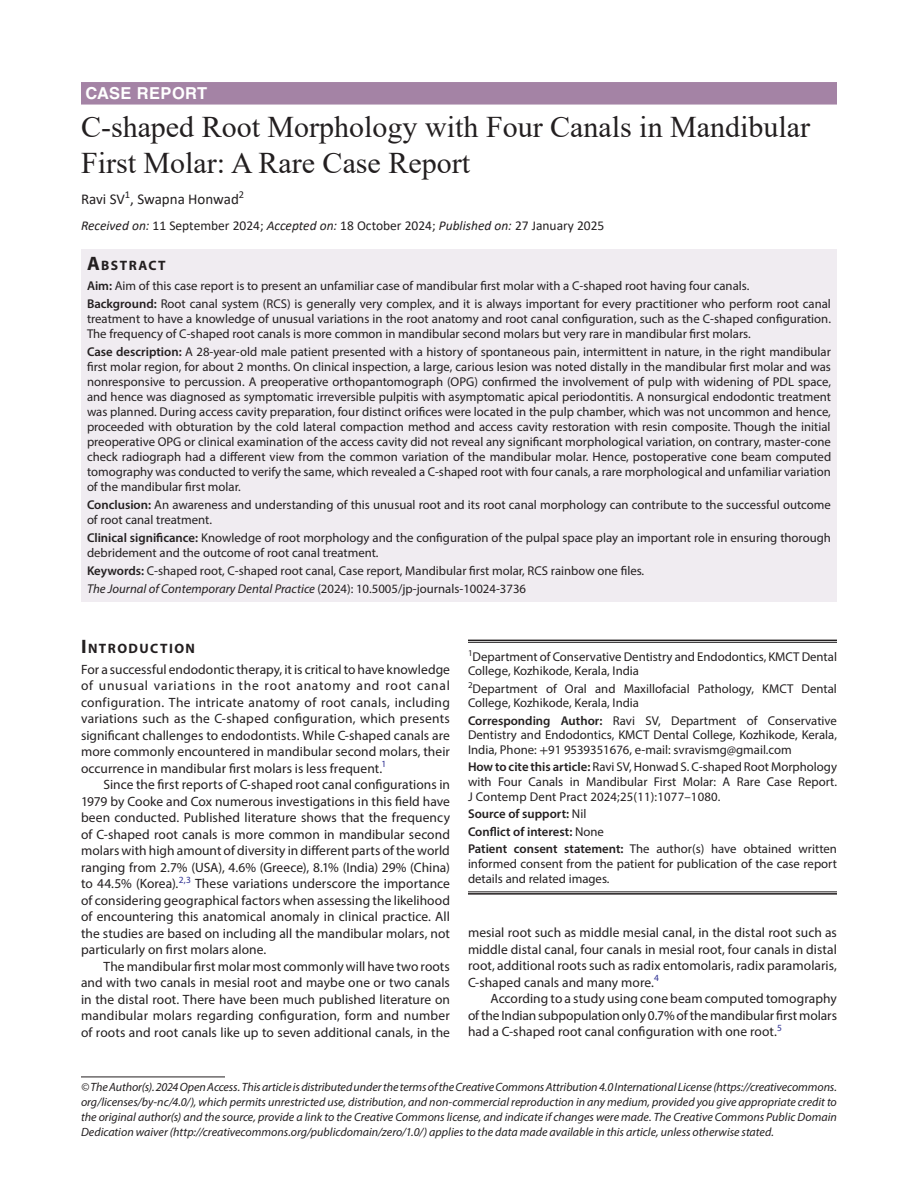
<style>
.page{position:relative;width:918px;height:1188px;background:#fff}
.page>*{position:absolute;margin:0;border:0;box-sizing:border-box;transform-origin:0 0}
.t1{font:30px/36px "Times New Roman";color:#231f20}
.ArticleType{font:700 16.5px "Helvetica LT Std";letter-spacing:.025em;color:#fff}
.AuthorName{font:15px "Calibri";color:#231f20}
.Head-1-first{font:700 13.65px "Myriad Pro";letter-spacing:.105em;color:#231f20}
.AbstractTitle{font:700 13.65px "Myriad Pro";letter-spacing:.105em;color:#231f20}
.Para-Indent{font:13.5px/16.5px "Myriad Pro";color:#231f20;text-align:justify}
.Para-NoIndent{font:13.5px/16.5px "Myriad Pro";color:#231f20;text-align:justify}
.PAS_History{font:13.5px "Calibri";color:#231f20}
.Abstract-Para-first{font:12.75px/15px "Myriad Pro";color:#231f20;text-align:justify}
.Corresponding_Author{font:12.75px/14.5px "Myriad Pro";color:#231f20;text-align:justify}
.How_to_Cite{font:12.75px/14.5px "Myriad Pro";letter-spacing:.01em;color:#231f20;text-align:justify}
.COI{font:12.75px/14.7px "Myriad Pro";color:#231f20;text-align:justify}
.Keywords{font:12.75px "Myriad Pro";color:#231f20}
.Affiliation-first{font:12.75px/14.5px "Myriad Pro";color:#231f20}
.Affiliation{font:12.75px/14.5px "Myriad Pro";color:#231f20}
.JT_DOI{font:italic 12.75px "Myriad Pro";color:#231f20}
.Source{font:600 12.75px "Myriad Pro";color:#231f20}
.FootNote{font:italic 12px/15px "Myriad Pro";color:#231f20;text-align:justify}
.s1{font-style:italic}
.s2{font-size:19.5px}
.s3{font-weight:600}
.s4{font-style:normal}
.s5{font-family:"STIX General"}
.s6{font-weight:400}
</style>
<div class="page">
<div style="left:81px;top:82px;width:756px;height:23px;background:#a483a5"></div>
<div style="left:81px;top:250px;width:756px;height:25px;background:#f0ecf1"></div>
<div style="left:81px;top:274px;width:756px;height:25px;background:#f0ecf1"></div>
<div style="left:81px;top:292px;width:756px;height:55px;background:#f0ecf1"></div>
<div style="left:81px;top:340px;width:756px;height:160px;background:#f0ecf1"></div>
<div style="left:81px;top:493px;width:756px;height:40px;background:#f0ecf1"></div>
<div style="left:81px;top:526px;width:756px;height:40px;background:#f0ecf1"></div>
<div style="left:81px;top:559px;width:756px;height:25px;background:#f0ecf1"></div>
<div style="left:81px;top:577px;width:756px;height:25px;background:#f0ecf1"></div>
<hr style="left:81px;top:1077px;width:144px;height:1px;background:#231f20">
<hr style="left:468px;top:640px;width:369px;height:1px;background:#231f20">
<hr style="left:468px;top:642px;width:369px;height:1px;background:#231f20">
<hr style="left:468px;top:892px;width:369px;height:1px;background:#231f20">
<hr style="left:468px;top:893px;width:369px;height:2px;background:#231f20">
<p class="ArticleType" style="left:86px;top:83px;width:123px">CASE REPORT</p>
<p class="t1" style="left:81px;top:108px;width:731px">C-shaped Root Morphology with Four Canals in Mandibular<br>First Molar: A Rare Case Report</p>
<p class="AuthorName" style="left:81px;top:189px;width:165px">Ravi SV<sup>1</sup>, Swapna Honwad<sup>2</sup></p>
<p class="PAS_History" style="left:81px;top:216px;width:525px"><span class="s1">Received on:</span> 11 September 2024; <span class="s1">Accepted on:</span> 18 October 2024; <span class="s1">Published on:</span> 27 January 2025</p>
<p class="AbstractTitle" style="left:87px;top:257px;width:80px"><span class="s2">A</span>BSTRACT</p>
<p class="Abstract-Para-first" style="left:87px;top:278px;width:664px"><span class="s3">Aim:</span> Aim of this case report is to present an unfamiliar case of mandibular first molar with a C-shaped root having four canals.</p>
<p class="Abstract-Para-first" style="left:87px;top:296px;width:746px"><span class="s3">Background:</span> Root canal system (RCS) is generally very complex, and it is always important for every practitioner who perform root canal treatment to have a knowledge of unusual variations in the root anatomy and root canal configuration, such as the C-shaped configuration.<br>The frequency of C-shaped root canals is more common in mandibular second molars but very rare in mandibular first molars.</p>
<p class="Abstract-Para-first" style="left:87px;top:344px;width:746px"><span class="s3">Case description:</span> A 28-year-old male patient presented with a history of spontaneous pain, intermittent in nature, in the right mandibular first molar region, for about 2 months. On clinical inspection, a large, carious lesion was noted distally in the mandibular first molar and was nonresponsive to percussion. A preoperative orthopantomograph (OPG) confirmed the involvement of pulp with widening of PDL space, and hence was diagnosed as symptomatic irreversible pulpitis with asymptomatic apical periodontitis. A nonsurgical endodontic treatment was planned. During access cavity preparation, four distinct orifices were located in the pulp chamber, which was not uncommon and hence, proceeded with obturation by the cold lateral compaction method and access cavity restoration with resin composite. Though the initial preoperative OPG or clinical examination of the access cavity did not reveal any significant morphological variation, on contrary, master-cone check radiograph had a different view from the common variation of the mandibular molar. Hence, postoperative cone beam computed tomography was conducted to verify the same, which revealed a C-shaped root with four canals, a rare morphological and unfamiliar variation of the mandibular first molar.</p>
<p class="Abstract-Para-first" style="left:87px;top:497px;width:745px"><span class="s3">Conclusion:</span> An awareness and understanding of this unusual root and its root canal morphology can contribute to the successful outcome of root canal treatment.</p>
<p class="Abstract-Para-first" style="left:87px;top:530px;width:745px"><span class="s3">Clinical significance:</span> Knowledge of root morphology and the configuration of the pulpal space play an important role in ensuring thorough debridement and the outcome of root canal treatment.</p>
<p class="Keywords" style="left:87px;top:563px;width:559px"><span class="s3">Keywords:</span> C-shaped root, C-shaped root canal, Case report, Mandibular first molar, RCS rainbow one files.</p>
<p class="JT_DOI" style="left:87px;top:581px;width:441px">The Journal of Contemporary Dental Practice <span class="s4">(2024): 10.5005/jp-journals-10024-3736</span></p>
<p class="Head-1-first" style="left:81px;top:639px;width:116px"><span class="s2">I</span>NTRODUCTION</p>
<p class="Para-NoIndent" style="left:81px;top:661px;width:371px">For a successful endodontic therapy, it is critical to have knowledge of unusual variations in the root anatomy and root canal configuration. The intricate anatomy of root canals, including variations such as the C-shaped configuration, which presents significant challenges to endodontists. While C-shaped canals are more commonly encountered in mandibular second molars, their occurrence in mandibular first molars is less frequent.<sup>1</sup></p>
<p class="Para-Indent" style="left:81px;top:776px;width:371px;text-indent:22px">Since the first reports of C-shaped root canal configurations in 1979 by Cooke and Cox numerous investigations in this field have been conducted. Published literature shows that the frequency of C-shaped root canals is more common in mandibular second molars with high amount of diversity in different parts of the world ranging from 2.7% (USA), 4.6% (Greece), 8.1% (India) 29% (China) to 44.5% (Korea).<sup>2,3</sup> These variations underscore the importance of considering geographical factors when assessing the likelihood of encountering this anatomical anomaly in clinical practice. All the studies are based on including all the mandibular molars, not particularly on first molars alone.</p>
<p class="Para-Indent" style="left:81px;top:958px;width:371px;text-indent:22px">The mandibular first molar most commonly will have two roots and with two canals in mesial root and maybe one or two canals in the distal root. There have been much published literature on mandibular molars regarding configuration, form and number of roots and root canals like up to seven additional canals, in the</p>
<p class="Affiliation-first" style="left:468px;top:649px;width:371px"><sup>1</sup>Department of Conservative Dentistry and Endodontics, KMCT Dental<br>College, Kozhikode, Kerala, India</p>
<p class="Affiliation" style="left:468px;top:681px;width:370px"><sup>2</sup>Department of Oral and Maxillofacial Pathology, KMCT Dental<br>College, Kozhikode, Kerala, India</p>
<p class="Corresponding_Author" style="left:468px;top:713px;width:371px"><span class="s3">Corresponding Author:</span> Ravi SV, Department of Conservative Dentistry and Endodontics, KMCT Dental College, Kozhikode, Kerala, India, Phone: <span class="s5">+</span>91 9539351676, e-mail: svravismg@gmail.com</p>
<p class="How_to_Cite" style="left:468px;top:760px;width:371px"><span class="s3">How to cite this article:</span> Ravi SV, Honwad S. C-shaped Root Morphology with Four Canals in Mandibular First Molar: A Rare Case Report.<br>J Contemp Dent Pract 2024;25(11):1077–1080.</p>
<p class="Source" style="left:468px;top:806px;width:120px">Source of support: <span class="s6">Nil</span></p>
<p class="Source" style="left:468px;top:823px;width:137px">Conflict of interest: <span class="s6">None</span></p>
<p class="COI" style="left:468px;top:841px;width:370px"><span class="s3">Patient consent statement:</span> The author(s) have obtained written informed consent from the patient for publication of the case report details and related images.</p>
<p class="Para-Indent" style="left:468px;top:924px;width:371px">mesial root such as middle mesial canal, in the distal root such as middle distal canal, four canals in mesial root, four canals in distal root, additional roots such as radix entomolaris, radix paramolaris, C-shaped canals and many more.<sup>4</sup></p>
<p class="Para-Indent" style="left:468px;top:990px;width:371px;text-indent:22px">According to a study using cone beam computed tomography of the Indian subpopulation only 0.7% of the mandibular first molars had a C-shaped root canal configuration with one root.<sup>5</sup></p>
<p class="FootNote" style="left:81px;top:1079px;width:758px">© The Author(s). 2024 Open Access. This article is distributed under the terms of the Creative Commons Attribution 4.0 International License (https://creativecommons. org/licenses/by-nc/4.0/), which permits unrestricted use, distribution, and non-commercial reproduction in any medium, provided you give appropriate credit to the original author(s) and the source, provide a link to the Creative Commons license, and indicate if changes were made. The Creative Commons Public Domain Dedication waiver (http://creativecommons.org/publicdomain/zero/1.0/) applies to the data made available in this article, unless otherwise stated.</p>
</div>
